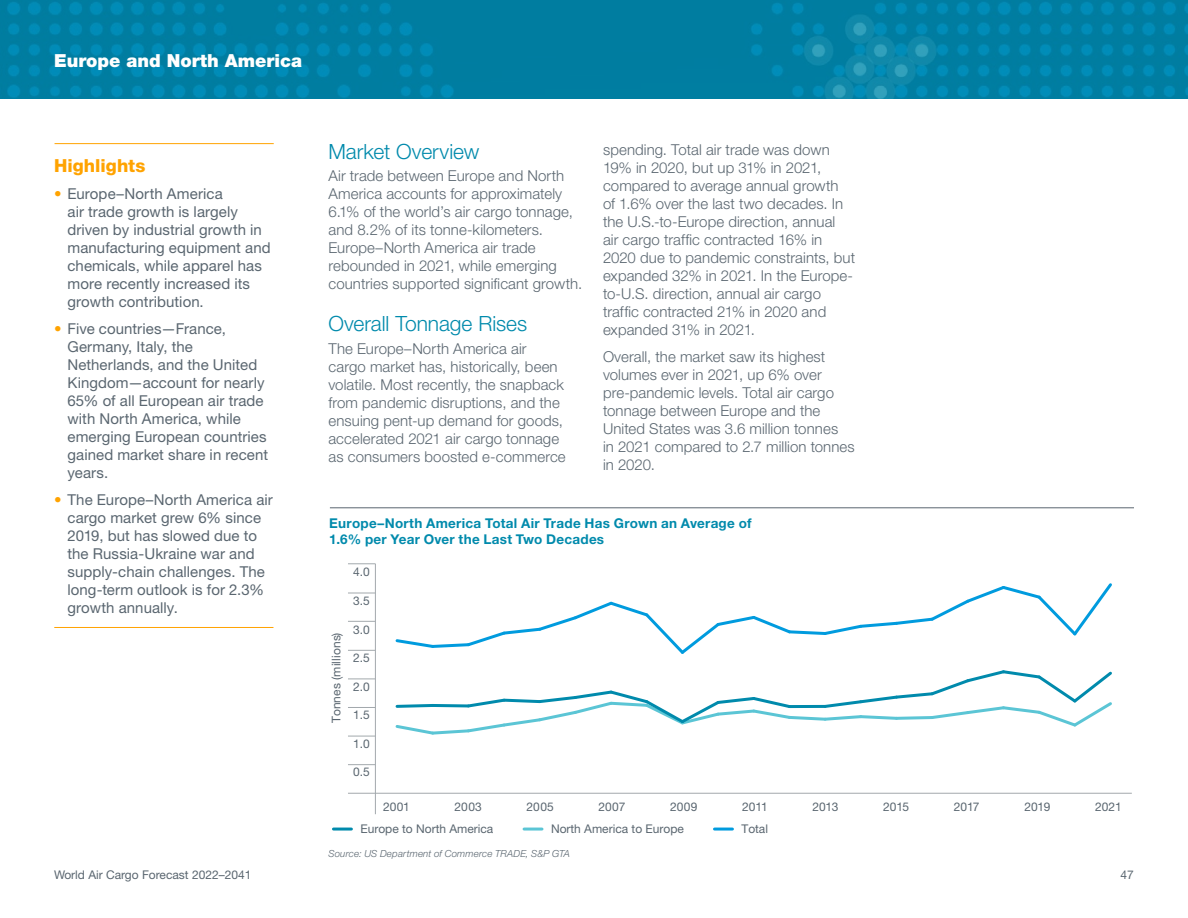
<style>
.page{position:relative;width:1188px;height:918px;background:#fff}
.page>*{position:absolute;margin:0;border:0;box-sizing:border-box;transform-origin:0 0}
.Heading_2{font:300 21px "Helvetica Neue LT Std";color:#008aac}
.Section_Heads_Small{font:900 18px "Helvetica Neue LT Std";color:#fff}
.Highlights_Section_H{font:800 18px "Helvetica Neue LT Std";letter-spacing:.005em;color:#ffa300}
.Body{font:300 15px/18px "Helvetica Neue LT Std";letter-spacing:.005em;color:#5a6670}
.Highlights_Body_Copy{font:15px/18px "Helvetica Neue LT Std";letter-spacing:.005em;color:#5a6670}
.Heading_2-2{font:700 13.5px/16.5px "Helvetica Neue LT Std";letter-spacing:.02em;color:#008aac}
.t1{font:12px "Helvetica Neue LT Std";color:#5a6670}
.Souce_Line{font:italic 300 9.75px "Helvetica Neue LT Std";letter-spacing:.015em;color:#5a6670}
.s1{color:#ffa300}
</style>
<div class="page">
<svg style="left:0;top:0;width:1188px;height:99px;background:#0180a4"></svg>
<hr style="left:375px;top:564px;width:1px;height:250px;background:#a3a9ad">
<hr style="left:348px;top:793px;width:784px;height:1px;background:#a3a9ad">
<svg style="left:348px;top:621px;width:27px;height:1px"></svg>
<svg style="left:348px;top:650px;width:27px;height:1px"></svg>
<svg style="left:348px;top:679px;width:27px;height:1px"></svg>
<svg style="left:348px;top:707px;width:27px;height:1px"></svg>
<svg style="left:348px;top:736px;width:27px;height:1px"></svg>
<svg style="left:348px;top:764px;width:27px;height:1px"></svg>
<svg style="left:348px;top:593px;width:27px;height:1px"></svg>
<svg style="left:348px;top:563px;width:27px;height:1px"></svg>
<hr style="left:333px;top:828px;width:18px;height:3px;background:#008aac">
<hr style="left:524px;top:828px;width:18px;height:3px;background:#5bc5d5">
<hr style="left:714px;top:828px;width:18px;height:3px;background:#009bde">
<svg style="left:395px;top:583px;width:717px;height:71px"></svg>
<svg style="left:395px;top:670px;width:717px;height:65px"></svg>
<hr style="left:330px;top:508px;width:804px;height:1px;background:#5a6670">
<hr style="left:55px;top:143px;width:219px;height:1px;background:#ffa300">
<hr style="left:54px;top:627px;width:219px;height:1px;background:#ffa300">
<p class="Section_Heads_Small" style="left:54px;top:50px;width:250px">Europe and North America</p>
<p class="Highlights_Section_H" style="left:54px;top:155px;width:93px">Highlights</p>
<p class="Highlights_Body_Copy" style="left:68px;top:184px;width:205px;text-indent:-14px"><span class="s1">•</span> Europe–North America<br>air trade growth is largely driven by industrial growth in manufacturing equipment and chemicals, while apparel has more recently increased its growth contribution.</p>
<p class="Highlights_Body_Copy" style="left:68px;top:319px;width:202px;text-indent:-14px"><span class="s1">•</span> Five countries—France,<br>Germany, Italy, the<br>Netherlands, and the United<br>Kingdom—account for nearly<br>65% of all European air trade with North America, while emerging European countries gained market share in recent years.</p>
<p class="Highlights_Body_Copy" style="left:68px;top:490px;width:207px;text-indent:-14px"><span class="s1">•</span> The Europe–North America air cargo market grew 6% since<br>2019, but has slowed due to the Russia-Ukraine war and supply-chain challenges. The long-term outlook is for 2.3% growth annually.</p>
<p class="Heading_2" style="left:329px;top:139px;width:152px">Market Overview</p>
<p class="Body" style="left:329px;top:167px;width:255px">Air trade between Europe and North America accounts for approximately 6.1% of the world’s air cargo tonnage, and 8.2% of its tonne-kilometers.<br>Europe–North America air trade rebounded in 2021, while emerging countries supported significant growth.</p>
<p class="Heading_2" style="left:329px;top:311px;width:200px">Overall Tonnage Rises</p>
<p class="Body" style="left:329px;top:339px;width:239px">The Europe–North America air cargo market has, historically, been volatile. Most recently, the snapback from pandemic disruptions, and the ensuing pent-up demand for goods, accelerated 2021 air cargo tonnage as consumers boosted e-commerce</p>
<p class="Body" style="left:603px;top:140px;width:254px">spending. Total air trade was down 19% in 2020, but up 31% in 2021, compared to average annual growth<br>of 1.6% over the last two decades. In the U.S.-to-Europe direction, annual<br>air cargo traffic contracted 16% in 2020 due to pandemic constraints, but expanded 32% in 2021. In the Europe&shy;to-U.S. direction, annual air cargo traffic contracted 21% in 2020 and expanded 31% in 2021.</p>
<p class="Body" style="left:603px;top:347px;width:253px">Overall, the market saw its highest volumes ever in 2021, up 6% over pre-pandemic levels. Total air cargo tonnage between Europe and the<br>United States was 3.6 million tonnes<br>in 2021 compared to 2.7 million tonnes in 2020.</p>
<p class="Heading_2-2" style="left:329px;top:515px;width:424px">Europe–North America Total Air Trade Has Grown an Average of<br>1.6% per Year Over the Last Two Decades</p>
<p class="t1" style="left:353px;top:565px;width:18px">4.0</p>
<p class="t1" style="left:329px;top:723px;width:92px;rotate:-90deg">Tonnes (millions)</p>
<p class="t1" style="left:353px;top:593px;width:18px">3.5</p>
<p class="t1" style="left:353px;top:622px;width:18px">3.0</p>
<p class="t1" style="left:353px;top:651px;width:18px">2.5</p>
<p class="t1" style="left:353px;top:679px;width:18px">2.0</p>
<p class="t1" style="left:353px;top:708px;width:18px">1.5</p>
<p class="t1" style="left:353px;top:736px;width:18px">1.0</p>
<p class="t1" style="left:353px;top:765px;width:18px">0.5</p>
<p class="t1" style="left:383px;top:800px;width:28px">2001</p>
<p class="t1" style="left:455px;top:800px;width:29px">2003</p>
<p class="t1" style="left:527px;top:800px;width:29px">2005</p>
<p class="t1" style="left:599px;top:800px;width:28px">2007</p>
<p class="t1" style="left:670px;top:800px;width:29px">2009</p>
<p class="t1" style="left:742px;top:800px;width:27px">2011</p>
<p class="t1" style="left:812px;top:800px;width:27px">2013</p>
<p class="t1" style="left:883px;top:800px;width:27px">2015</p>
<p class="t1" style="left:954px;top:800px;width:27px">2017</p>
<p class="t1" style="left:1024px;top:800px;width:28px">2019</p>
<p class="t1" style="left:1095px;top:800px;width:28px">2021</p>
<p class="t1" style="left:360px;top:822px;width:134px">Europe to North America</p>
<p class="t1" style="left:551px;top:822px;width:134px">North America to Europe</p>
<p class="t1" style="left:741px;top:822px;width:28px">Total</p>
<p class="Souce_Line" style="left:329px;top:847px;width:243px">Source: US Department of Commerce TRADE, S&amp;P GTA</p>
<p class="t1" style="left:54px;top:867px;width:199px">World Air Cargo Forecast 2022–2041</p>
<p class="t1" style="left:1121px;top:867px;width:15px">47</p>
</div>
